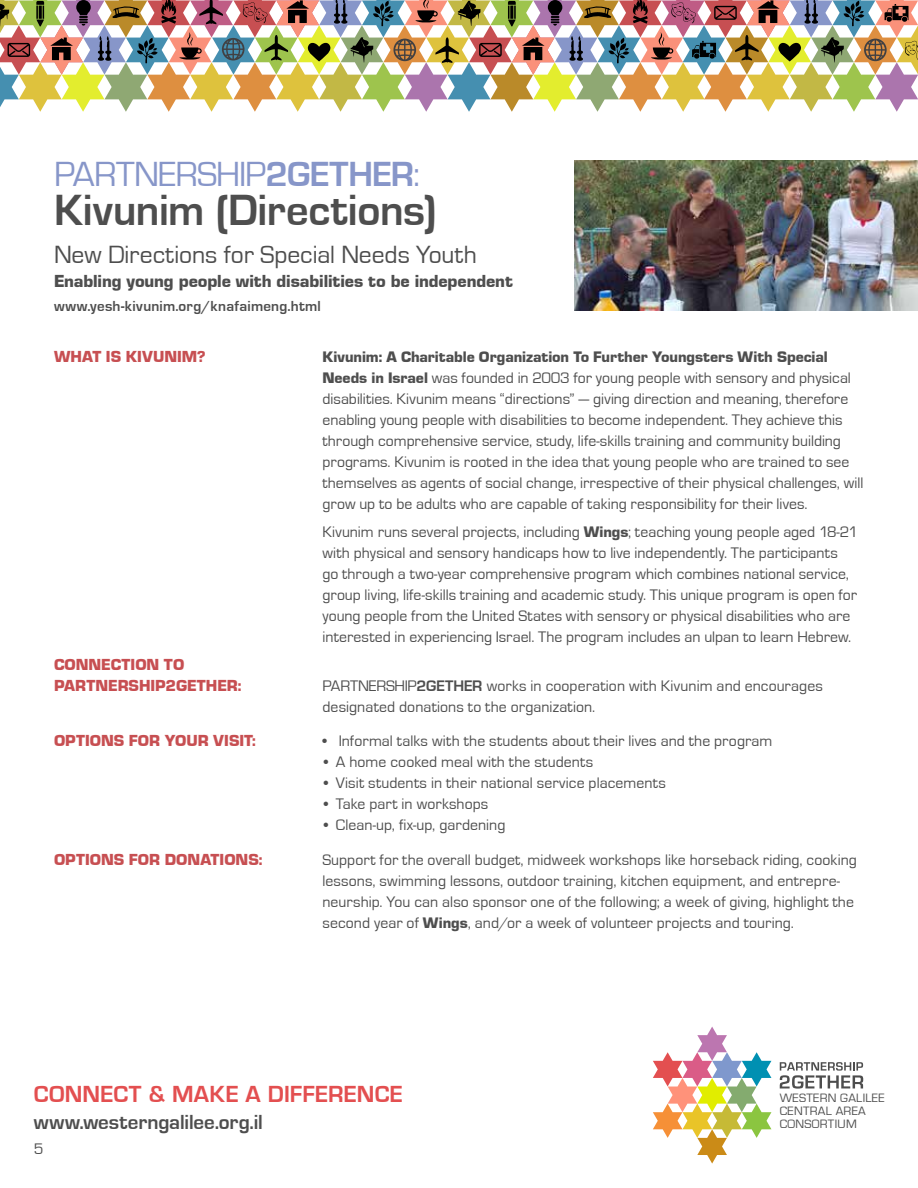
<style>
.page{position:relative;width:918px;height:1188px;background:#fff}
.page>*{position:absolute;margin:0;border:0;box-sizing:border-box;transform-origin:0 0}
.t1{font:700 45px "Eurostile";letter-spacing:-.005em;color:#4e4e4e}
.t2{font:36px "Eurostile";letter-spacing:-.025em;color:#8796c9}
.t3{font:25.65px "Eurostile";letter-spacing:-.005em;color:#4e4e4e}
.t4{font:700 24px "Eurostile";letter-spacing:.01em;color:#e34f50}
.t5{font:700 21px "Eurostile";color:#4e4e4e}
.t6{font:18px "Eurostile Black DTC";color:#4e4e4e}
.t7{font:16.5px/21px "Eurostile Black DTC";color:#c74f52}
.t8{font:15.75px/21px "Eurostile";color:#4e4e4e}
.t9{font:15.75px "Eurostile Black DTC";color:#4e4e4e}
.t10{font:700 15px "Eurostile";letter-spacing:.02em;color:#4e4e4e}
.t11{font:12.45px/13.2px "Eurostile";letter-spacing:.025em;color:#4d4d4d}
.s1{font-weight:700}
.s2{font-family:"Eurostile Black DTC"}
</style>
<div class="page">
<svg style="left:0;top:0;width:918px;height:112px"></svg>
<svg style="left:653px;top:1027px;width:118px;height:137px"></svg>
<svg style="left:780px;top:1062px;width:83px;height:27px"></svg>
<img style="left:574px;top:160px;width:344px;height:150px">
<h2 class="t2" style="left:54px;top:155px;width:368px">PARTNERSHIP<span class="s1">2GETHER</span>:</h2>
<h1 class="t1" style="left:54px;top:186px;width:384px">Kivunim (Directions)</h1>
<h3 class="t3" style="left:54px;top:241px;width:424px">New Directions for Special Needs Youth</h3>
<p class="t6" style="left:54px;top:271px;width:460px">Enabling young people with disabilities to be independent</p>
<p class="t10" style="left:54px;top:298px;width:268px">www.yesh-kivunim.org/knafaimeng.html</p>
<p class="t7" style="left:54px;top:346px;width:153px">What is Kivunim?</p>
<p class="t9" style="left:322px;top:348px;width:507px">Kivunim: A Charitable Organization To Further Youngsters With Special</p>
<p class="t8" style="left:322px;top:368px;width:542px"><span class="s2">Needs in Israel</span> was founded in 2003 for young people with sensory and physical disabilities. Kivunim means “directions” — giving direction and meaning, therefore enabling young people with disabilities to become independent. They achieve this through comprehensive service, study, life-skills training and community building programs. Kivunim is rooted in the idea that young people who are trained to see themselves as agents of social change, irrespective of their physical challenges, will grow up to be adults who are capable of taking responsibility for their lives.</p>
<p class="t8" style="left:322px;top:521px;width:537px">Kivunim runs several projects, including <span class="s2">Wings</span>; teaching young people aged 18-21 with physical and sensory handicaps how to live independently. The participants<br>go through a two-year comprehensive program which combines national service, group living, life-skills training and academic study. This unique program is open for young people from the United States with sensory or physical disabilities who are interested in experiencing Israel. The program includes an ulpan to learn Hebrew.</p>
<p class="t7" style="left:54px;top:654px;width:132px">Connection to<br>PARTNERSHIP</p>
<p class="t7" style="left:166px;top:675px;width:22px">2GETHER</p>
<p class="t7" style="left:238px;top:675px;width:5px">:</p>
<p class="t8" style="left:323px;top:675px;width:502px">PARTNERSHIP<span class="s1">2GETHER</span> works in cooperation with Kivunim and encourages designated donations to the organization.</p>
<p class="t7" style="left:54px;top:730px;width:203px">Options for your visit:</p>
<p class="t8" style="left:322px;top:731px;width:452px">• Informal talks with the students about their lives and the program</p>
<p class="t8" style="left:324px;top:752px;width:271px">• A home cooked meal with the students</p>
<p class="t8" style="left:324px;top:773px;width:343px">• Visit students in their national service placements</p>
<p class="t8" style="left:324px;top:794px;width:166px">• Take part in workshops</p>
<p class="t8" style="left:324px;top:815px;width:183px">• Clean-up, fix-up, gardening</p>
<p class="t7" style="left:54px;top:849px;width:210px">Options for donations:</p>
<p class="t8" style="left:322px;top:849px;width:536px">Support for the overall budget, midweek workshops like horseback riding, cooking lessons, swimming lessons, outdoor training, kitchen equipment, and entrepre&shy;neurship. You can also sponsor one of the following; a week of giving, highlight the second year of <span class="s2">Wings</span>, and/or a week of volunteer projects and touring.</p>
<h3 class="t4" style="left:34px;top:1081px;width:371px">CONNECT &amp; MAKE A DIFFERENCE</h3>
<p class="t11" style="left:780px;top:1091px;width:106px">WESTERN GALILEE<br>CENTRAL AREA</p>
<h3 class="t5" style="left:34px;top:1110px;width:231px">www.westerngalilee.org.il</h3>
<p class="t11" style="left:780px;top:1118px;width:79px">CONSORTIUM</p>
<p class="t8" style="left:34px;top:1139px;width:11px">5</p>
</div>
